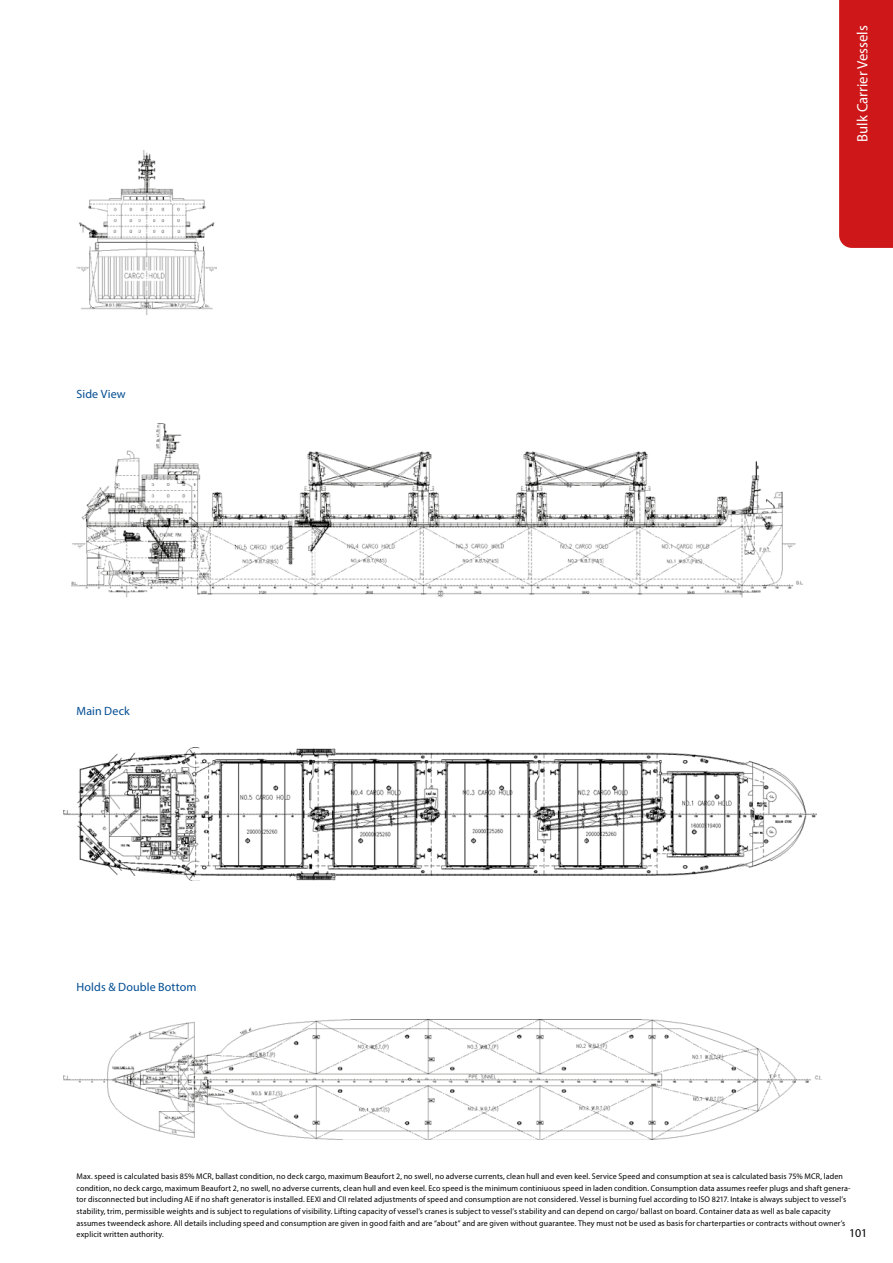
<style>
.page{position:relative;width:893px;height:1263px;background:#fff}
.page>*{position:absolute;margin:0;border:0;box-sizing:border-box;transform-origin:0 0}
.t1{font:15px "Myriad Pro";color:#fff}
.t2{font:12px "Myriad Pro";letter-spacing:.01em;color:#004d93}
.t3{font:12px "Myriad Pro";color:#000}
.t4{font:8.25px/11.7px "Myriad Pro";letter-spacing:.015em;color:#000}
</style>
<div class="page">
<div style="left:839px;top:0;width:54px;height:248px;background:#cd1719"></div>
<img style="left:77px;top:150px;width:139px;height:165px">
<img style="left:71px;top:423px;width:731px;height:174px">
<img style="left:64px;top:747px;width:752px;height:134px">
<img style="left:64px;top:1020px;width:757px;height:120px">
<p class="t2" style="left:77px;top:387px;width:51px">Side View</p>
<p class="t2" style="left:77px;top:703px;width:55px">Main Deck</p>
<p class="t2" style="left:77px;top:980px;width:122px">Holds &amp; Double Bottom</p>
<p class="t1" style="left:853px;top:142px;width:118px;rotate:-90deg">Bulk Carrier Vessels</p>
<p class="t4" style="left:77px;top:1170px;width:776px">Max. speed is calculated basis 85% MCR, ballast condition, no deck cargo, maximum Beaufort 2, no swell, no adverse currents, clean hull and even keel. Service Speed and consumption at sea is calculated basis 75% MCR, laden condition, no deck cargo, maximum Beaufort 2, no swell, no adverse currents, clean hull and even keel. Eco speed is the minimum continiuous speed in laden condition. Consumption data assumes reefer plugs and shaft genera&shy;tor disconnected but including AE if no shaft generator is installed. EEXI and CII related adjustments of speed and consumption are not considered. Vessel is burning fuel according to ISO 8217. Intake is always subject to vessel’s stability, trim, permissible weights and is subject to regulations of visibility. Lifting capacity of vessel’s cranes is subject to vessel’s stability and can depend on cargo/ ballast on board. Container data as well as bale capacity assumes tweendeck ashore. All details including speed and consumption are given in good faith and are “about” and are given without guarantee. They must not be used as basis for charterparties or contracts without owner’s explicit written authority.</p>
<h2 class="t3" style="left:849px;top:1225px;width:20px">101</h2>
</div>
